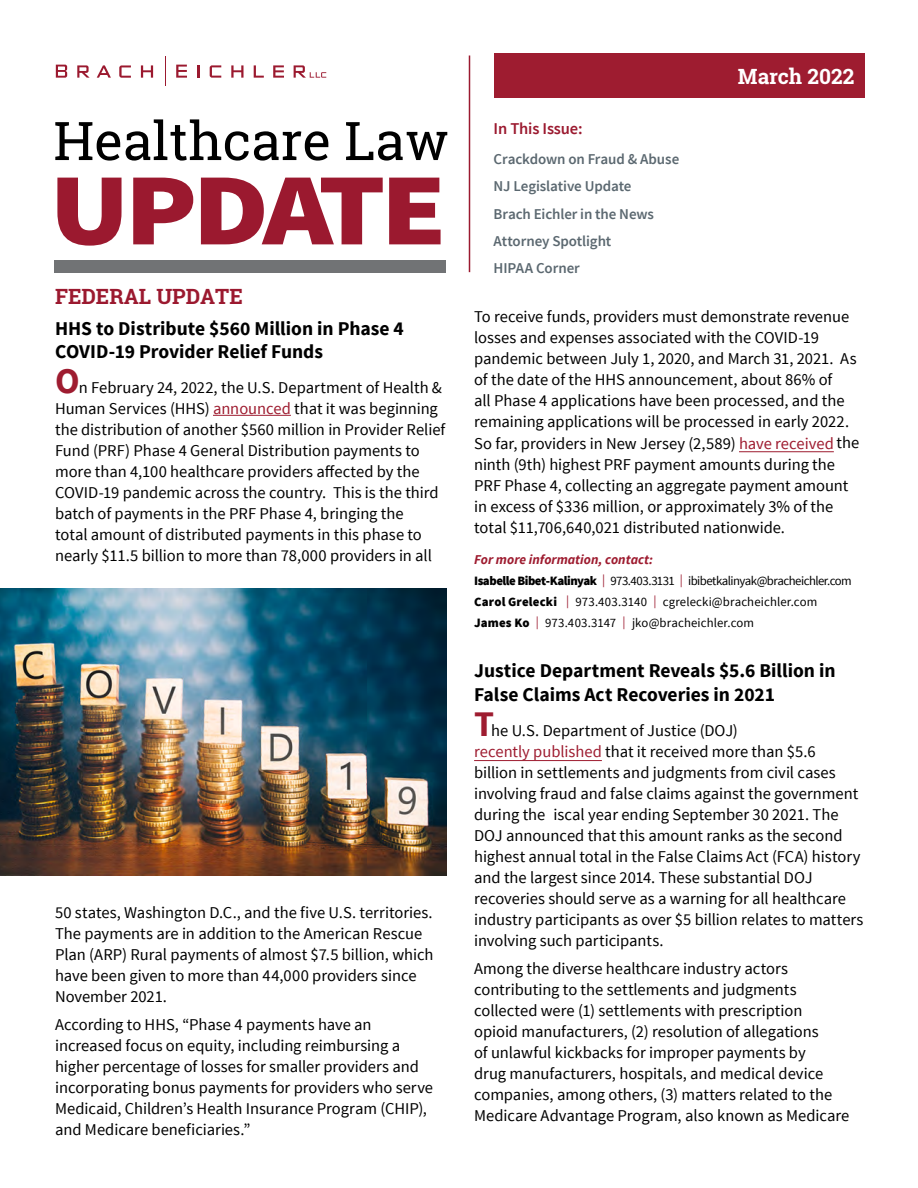
<style>
.page{position:relative;width:918px;height:1188px;background:#fff}
.page>*{position:absolute;margin:0;border:0;box-sizing:border-box;transform-origin:0 0}
.t1{font:53.25px "Roboto Slab";color:#000}
.t2{font:700 21px "Roboto Slab";color:#9b192f}
.t3{font:700 21px "Roboto Slab";color:#fff}
.t4{font:700 19.5px/23.4px "Source Sans Pro";color:#000}
.t5{font:16.5px/21px "Source Sans Pro";color:#000}
.t6{font:600 16.5px "Source Sans Pro";letter-spacing:-.01em;color:#9b192f}
.t7{font:600 15px/27.3px "Source Sans Pro";letter-spacing:-.005em;color:#5b6870}
.t8{font:italic 700 13.5px "Source Sans Pro";color:#9e1c30}
.t9{font:12.75px/20.9px "Source Sans Pro";color:#000}
.s1{font-weight:700;font-size:36px;color:#9e1c30}
.s2{color:#9e1c30}
.s3{font-weight:900}
.s4{color:#9b192f}
</style>
<div class="page">
<svg style="left:57px;top:178px;width:65px;height:68px"></svg>
<svg style="left:133px;top:178px;width:60px;height:66px"></svg>
<svg style="left:201px;top:178px;width:182px;height:66px"></svg>
<svg style="left:389px;top:178px;width:52px;height:66px"></svg>
<svg style="left:56px;top:65px;width:11px;height:13px"></svg>
<svg style="left:77px;top:65px;width:13px;height:13px"></svg>
<svg style="left:97px;top:65px;width:14px;height:13px"></svg>
<svg style="left:141px;top:65px;width:12px;height:13px"></svg>
<svg style="left:197px;top:65px;width:3px;height:13px"></svg>
<svg style="left:231px;top:65px;width:13px;height:13px"></svg>
<svg style="left:254px;top:65px;width:10px;height:13px"></svg>
<svg style="left:273px;top:65px;width:11px;height:13px"></svg>
<svg style="left:119px;top:65px;width:12px;height:13px"></svg>
<svg style="left:210px;top:65px;width:11px;height:13px"></svg>
<svg style="left:176px;top:65px;width:11px;height:13px"></svg>
<hr style="left:165px;top:56px;width:1px;height:30px;background:#9b192f">
<svg style="left:294px;top:65px;width:32px;height:13px"></svg>
<div style="left:55px;top:261px;width:391px;height:12px;background:#717375"></div>
<hr style="left:213px;top:415px;width:78px;height:1px;background:#9e1c30">
<hr style="left:474px;top:760px;width:128px;height:1px;background:#9e1c30">
<hr style="left:739px;top:451px;width:95px;height:1px;background:#9e1c30">
<div style="left:495px;top:53px;width:370px;height:45px;background:#9e1c30"></div>
<hr style="left:469px;top:56px;width:1px;height:216px;background:#9b192f">
<img style="left:0;top:588px;width:447px;height:288px">
<h1 class="t1" style="left:53px;top:104px;width:397px">Healthcare Law</h1>
<p class="t2" style="left:55px;top:282px;width:189px">FEDERAL UPDATE</p>
<p class="t4" style="left:55px;top:317px;width:350px">HHS to Distribute $560 Million in Phase 4<br>COVID-19 Provider Relief Funds</p>
<p class="t5" style="left:55px;top:377px;width:392px"><span class="s1">O</span>n February 24, 2022, the U.S. Department of Health &amp; Human Services (HHS) <span class="s2">announced</span> that it was beginning the distribution of another $560 million in Provider Relief Fund (PRF) Phase 4 General Distribution payments to more than 4,100 healthcare providers affected by the COVID-19 pandemic across the country. This is the third batch of payments in the PRF Phase 4, bringing the<br>total amount of distributed payments in this phase to nearly $11.5 billion to more than 78,000 providers in all</p>
<p class="t5" style="left:55px;top:902px;width:380px">50 states, Washington D.C., and the five U.S. territories.<br>The payments are in addition to the American Rescue Plan (ARP) Rural payments of almost $7.5 billion, which have been given to more than 44,000 providers since November 2021.</p>
<p class="t5" style="left:55px;top:1014px;width:380px">According to HHS, “Phase 4 payments have an increased focus on equity, including reimbursing a higher percentage of losses for smaller providers and incorporating bonus payments for providers who serve Medicaid, Children’s Health Insurance Program (CHIP), and Medicare beneficiaries.”</p>
<p class="t6" style="left:494px;top:118px;width:91px">In This Issue:</p>
<p class="t7" style="left:494px;top:146px;width:187px">Crackdown on Fraud &amp; Abuse<br>NJ Legislative Update<br>Brach Eichler in the News<br>Attorney Spotlight<br>HIPAA Corner</p>
<p class="t3" style="left:738px;top:62px;width:118px">March 2022</p>
<p class="t5" style="left:474px;top:306px;width:387px">To receive funds, providers must demonstrate revenue losses and expenses associated with the COVID-19 pandemic between July 1, 2020, and March 31, 2021. As of the date of the HHS announcement, about 86% of<br>all Phase 4 applications have been processed, and the remaining applications will be processed in early 2022.<br>So far, providers in New Jersey (2,589) <span class="s2">have received</span> the ninth (9th) highest PRF payment amounts during the PRF Phase 4, collecting an aggregate payment amount in excess of $336 million, or approximately 3% of the total $11,706,640,021 distributed nationwide.</p>
<p class="t8" style="left:474px;top:551px;width:180px">For more information, contact:</p>
<p class="t9" style="left:474px;top:571px;width:379px"><span class="s3">Isabelle Bibet-Kalinyak</span> <span class="s4">|</span> 973.403.3131 <span class="s4">|</span> ibibetkalinyak@bracheichler.com<br><span class="s3">Carol Grelecki</span> <span class="s4">|</span> 973.403.3140 <span class="s4">|</span> cgrelecki@bracheichler.com<br><span class="s3">James Ko</span> <span class="s4">|</span> 973.403.3147 <span class="s4">|</span> jko@bracheichler.com</p>
<p class="t4" style="left:474px;top:660px;width:363px">Justice Department Reveals $5.6 Billion in<br>False Claims Act Recoveries in 2021</p>
<p class="t5" style="left:474px;top:721px;width:391px"><span class="s1">T</span>he U.S. Department of Justice (DOJ)<br><span class="s2">recently published</span> that it received more than $5.6<br>billion in settlements and judgments from civil cases involving fraud and false claims against the government during the iscal year ending September 30 2021. The DOJ announced that this amount ranks as the second highest annual total in the False Claims Act (FCA) history and the largest since 2014. These substantial DOJ recoveries should serve as a warning for all healthcare industry participants as over $5 billion relates to matters involving such participants.</p>
<p class="t5" style="left:474px;top:958px;width:377px">Among the diverse healthcare industry actors contributing to the settlements and judgments collected were (1) settlements with prescription opioid manufacturers, (2) resolution of allegations<br>of unlawful kickbacks for improper payments by<br>drug manufacturers, hospitals, and medical device companies, among others, (3) matters related to the Medicare Advantage Program, also known as Medicare</p>
</div>
